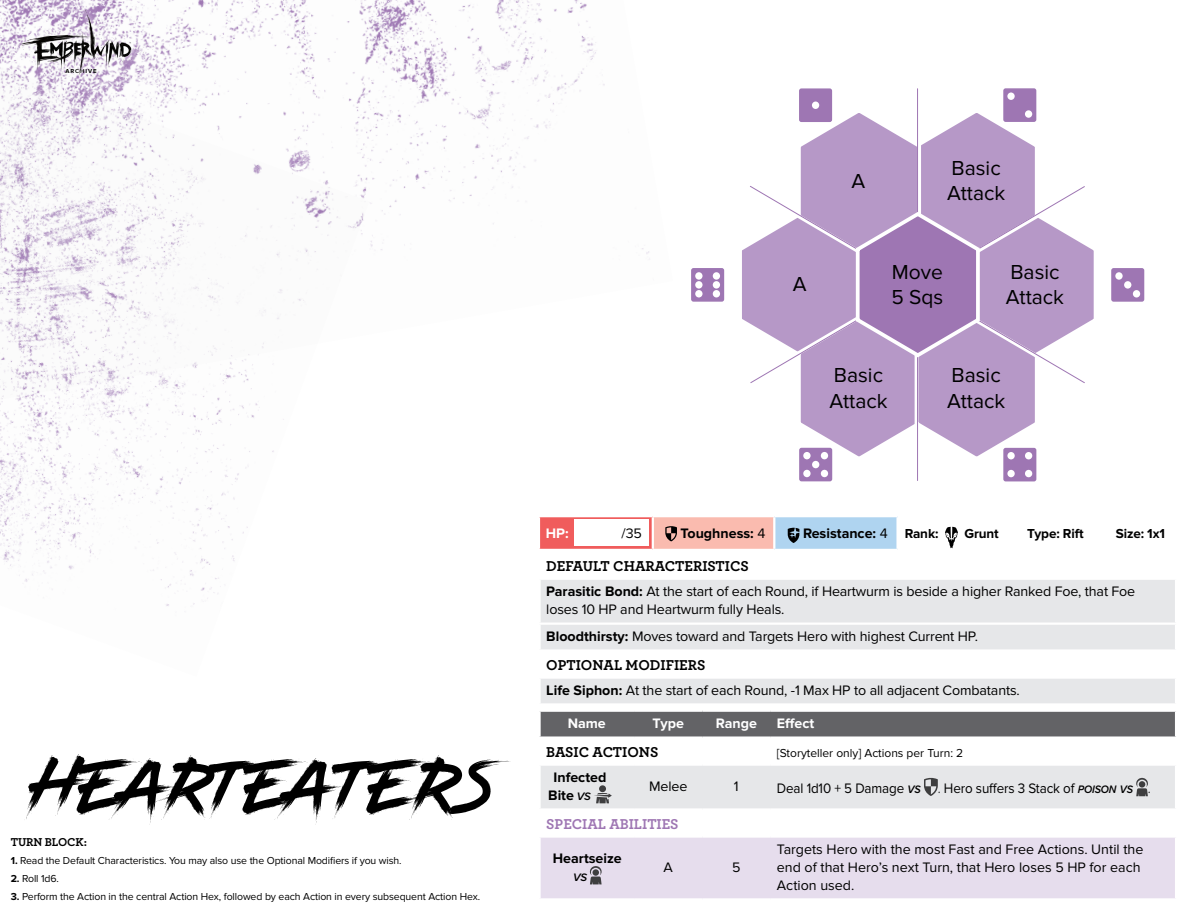
<style>
.page{position:relative;width:1188px;height:918px;background:#fff}
.page>*{position:absolute;margin:0;border:0;box-sizing:border-box;transform-origin:0 0}
.Hero_Name{font:75px "Kungfont";color:#000}
.t1{font:21px/25.2px "Proxima Nova";color:#000}
.Table_Info{font:700 15px "Archer";color:#000}
.Table_Info-2{font:700 15px "Archer";color:#9e76b3}
.Table_Name{font:14.25px "Proxima Nova";letter-spacing:-.01em;color:#000}
.Table_Info-3{font:14.25px "Proxima Nova";color:#000}
.Table_Name-2{font:700 14.25px/18px "Proxima Nova";color:#000}
.Table_Info-4{font:14.25px "Proxima Nova";color:#000;scale:.94 1}
.Table_Heading{font:700 14.25px "Proxima Nova";color:#fff}
.Table_Info_Centered{font:14.25px "Proxima Nova";letter-spacing:-.01em;color:#000}
.Table_Name-3{font:700 14.25px "Proxima Nova";color:#fff}
.t2{font:700 13.5px "Proxima Nova";letter-spacing:-.01em;color:#000}
.Table_Info-5{font:12px "Proxima Nova";color:#000}
.Table_Info-6{font:700 12px "Archer";letter-spacing:-.01em;color:#000}
.Table_Name-4{font:italic 600 11.25px "Proxima Nova";color:#000}
.Table_Info-7{font:10.5px "Proxima Nova";letter-spacing:-.01em;color:#000}
.Table_Info-8{font:700 6px "Proxima Nova";letter-spacing:.15em;color:#000}
.s1{font-weight:700}
.s2{font-weight:400}
.s3{font-weight:600;font-style:italic;font-size:11.25px}
.s4{color:#3e3e3f}
</style>
<div class="page">
<img style="left:0;top:0;width:650px;height:260px">
<img style="left:0;top:65px;width:369px;height:541px">
<div style="left:692px;top:269px;width:31px;height:32px;background:#9e76b3;border-radius:2px"></div>
<div style="left:691px;top:268px;width:33px;height:34px;border:1px solid #9e76b3;border-radius:2px"></div>
<div style="left:695px;top:272px;width:8px;height:8px;background:#fff;border-radius:50%"></div>
<div style="left:695px;top:290px;width:8px;height:7px;background:#fff;border-radius:50%"></div>
<div style="left:713px;top:272px;width:7px;height:8px;background:#fff;border-radius:50%"></div>
<div style="left:713px;top:290px;width:7px;height:7px;background:#fff;border-radius:50%"></div>
<div style="left:713px;top:281px;width:7px;height:8px;background:#fff;border-radius:50%"></div>
<div style="left:695px;top:281px;width:8px;height:8px;background:#fff;border-radius:50%"></div>
<div style="left:800px;top:449px;width:31px;height:32px;background:#9e76b3;border-radius:2px"></div>
<div style="left:799px;top:448px;width:33px;height:33px;border:1px solid #9e76b3;border-radius:2px"></div>
<div style="left:803px;top:470px;width:8px;height:7px;background:#fff;border-radius:50%"></div>
<div style="left:821px;top:470px;width:7px;height:7px;background:#fff;border-radius:50%"></div>
<div style="left:812px;top:461px;width:7px;height:7px;background:#fff;border-radius:50%"></div>
<div style="left:1004px;top:449px;width:32px;height:32px;background:#9e76b3;border-radius:2px"></div>
<div style="left:1003px;top:448px;width:33px;height:33px;border:1px solid #9e76b3;border-radius:2px"></div>
<div style="left:1007px;top:470px;width:8px;height:7px;background:#fff;border-radius:50%"></div>
<div style="left:1025px;top:470px;width:7px;height:7px;background:#fff;border-radius:50%"></div>
<div style="left:1112px;top:269px;width:32px;height:32px;background:#9e76b3;border-radius:2px"></div>
<div style="left:1111px;top:268px;width:33px;height:34px;border:1px solid #9e76b3;border-radius:2px"></div>
<div style="left:1115px;top:272px;width:8px;height:8px;background:#fff;border-radius:50%"></div>
<div style="left:1133px;top:290px;width:7px;height:8px;background:#fff;border-radius:50%"></div>
<div style="left:1124px;top:281px;width:7px;height:8px;background:#fff;border-radius:50%"></div>
<div style="left:1004px;top:89px;width:32px;height:32px;background:#9e76b3;border-radius:2px"></div>
<div style="left:1003px;top:88px;width:33px;height:34px;border:1px solid #9e76b3;border-radius:2px"></div>
<div style="left:1007px;top:92px;width:8px;height:8px;background:#fff;border-radius:50%"></div>
<div style="left:800px;top:89px;width:31px;height:32px;background:#9e76b3;border-radius:2px"></div>
<div style="left:799px;top:88px;width:33px;height:34px;border:1px solid #9e76b3;border-radius:2px"></div>
<div style="left:812px;top:102px;width:7px;height:7px;background:#fff;border-radius:50%"></div>
<hr style="left:917px;top:89px;width:1px;height:392px;background:#9e76b3">
<svg style="left:742px;top:105px;width:352px;height:359px"></svg>
<div style="left:541px;top:712px;width:634px;height:24px;background:#636366"></div>
<div style="left:541px;top:765px;width:634px;height:44px;background:#e6e7e9"></div>
<div style="left:540px;top:837px;width:635px;height:62px;background:#e6dded"></div>
<svg style="left:540px;top:517px;width:112px;height:32px;background:#f16c6c"></svg>
<div style="left:653px;top:516px;width:121px;height:34px;background:#fabbaf"></div>
<div style="left:774px;top:516px;width:124px;height:34px;background:#afd4f0"></div>
<hr style="left:653px;top:515px;width:121px;height:2px;background:#fff">
<hr style="left:774px;top:515px;width:124px;height:2px;background:#fff">
<hr style="left:896px;top:517px;width:3px;height:32px;background:#fff">
<hr style="left:653px;top:549px;width:121px;height:2px;background:#fff">
<hr style="left:652px;top:517px;width:2px;height:32px;background:#fff">
<hr style="left:773px;top:517px;width:2px;height:32px;background:#fff">
<hr style="left:774px;top:549px;width:124px;height:2px;background:#fff">
<svg style="left:665px;top:526px;width:12px;height:15px"></svg>
<svg style="left:788px;top:528px;width:11px;height:15px"></svg>
<svg style="left:945px;top:526px;width:13px;height:23px"></svg>
<div style="left:575px;top:520px;width:74px;height:26px;background:#fff"></div>
<svg style="left:541px;top:580px;width:634px;height:123px;fill:#e6e7e9"></svg>
<hr style="left:538px;top:676px;width:639px;height:3px;background:#fff">
<hr style="left:538px;top:623px;width:639px;height:2px;background:#fff">
<hr style="left:538px;top:649px;width:639px;height:3px;background:#fff">
<div style="left:4px;top:5px;width:164px;height:75px;background:#fff;opacity:.9"></div>
<img style="left:5px;top:7px;width:161px;height:71px">
<p class="Table_Info-8" style="left:65px;top:68px;width:32px">Archive</p>
<p class="t1" style="left:852px;top:169px;width:15px">A</p>
<p class="t1" style="left:947px;top:156px;width:60px">Basic<br>Attack</p>
<p class="t1" style="left:793px;top:272px;width:15px">A</p>
<p class="t1" style="left:892px;top:260px;width:53px">Move</p>
<p class="t1" style="left:891px;top:285px;width:53px">5 Sqs</p>
<p class="t1" style="left:1006px;top:260px;width:60px">Basic<br>Attack</p>
<p class="t1" style="left:829px;top:363px;width:60px">Basic<br>Attack</p>
<p class="t1" style="left:947px;top:363px;width:60px">Basic<br>Attack</p>
<p class="Hero_Name" style="left:31px;top:717px;width:470px">Hearteaters</p>
<p class="Table_Info-6" style="left:11px;top:833px;width:78px">TURN BLOCK:</p>
<p class="Table_Info-7" style="left:11px;top:855px;width:392px"><span class="s1">1.</span> Read the Default Characteristics. You may also use the Optional Modifiers if you wish.</p>
<p class="Table_Info-7" style="left:11px;top:873px;width:50px"><span class="s1">2.</span> Roll 1d6.</p>
<p class="Table_Info-7" style="left:11px;top:891px;width:471px"><span class="s1">3.</span> Perform the Action in the central Action Hex, followed by each Action in every subsequent Action Hex.</p>
<p class="Table_Name-3" style="left:546px;top:525px;width:24px">HP:</p>
<p class="Table_Name" style="left:622px;top:525px;width:22px">/35</p>
<p class="Table_Name-2" style="left:681px;top:525px;width:86px">Toughness: <span class="s2">4</span></p>
<p class="Table_Name-2" style="left:803px;top:524px;width:86px">Resistance: <span class="s2">4</span></p>
<p class="t2" style="left:905px;top:526px;width:35px">Rank:</p>
<p class="t2" style="left:964px;top:526px;width:36px">Grunt</p>
<p class="t2" style="left:1027px;top:525px;width:58px">Type: Rift</p>
<p class="t2" style="left:1116px;top:525px;width:51px">Size: 1x1</p>
<p class="Table_Info" style="left:546px;top:554px;width:204px">DEFAULT CHARACTERISTICS</p>
<p class="Table_Name" style="left:546px;top:583px;width:591px"><span class="s1">Parasitic Bond:</span> At the start of each Round, if Heartwurm is beside a higher Ranked Foe, that Foe</p>
<p class="Table_Name" style="left:546px;top:601px;width:240px">loses 10 HP and Heartwurm fully Heals.</p>
<p class="Table_Name" style="left:546px;top:628px;width:433px"><span class="s1">Bloodthirsty:</span> Moves toward and Targets Hero with highest Current HP.</p>
<p class="Table_Info" style="left:546px;top:653px;width:161px">OPTIONAL MODIFIERS</p>
<p class="Table_Name" style="left:546px;top:682px;width:475px"><span class="s1">Life Siphon:</span> At the start of each Round, -1 Max HP to all adjacent Combatants.</p>
<p class="Table_Heading" style="left:568px;top:715px;width:40px">Name</p>
<p class="Table_Heading" style="left:653px;top:715px;width:33px">Type</p>
<p class="Table_Heading" style="left:716px;top:715px;width:43px">Range</p>
<p class="Table_Heading" style="left:777px;top:715px;width:39px">Effect</p>
<p class="Table_Info" style="left:546px;top:740px;width:114px">BASIC ACTIONS</p>
<p class="Table_Info-5" style="left:777px;top:746px;width:188px">[Storyteller only] Actions per Turn: 2</p>
<p class="Table_Name-2" style="left:548px;top:768px;width:60px;text-indent:5px">Infected<br>Bite <span class="s3">VS</span></p>
<p class="Table_Info_Centered" style="left:649px;top:778px;width:40px">Melee</p>
<p class="Table_Info_Centered" style="left:734px;top:778px;width:6px">1</p>
<p class="Table_Info-4" style="left:777px;top:780px;width:399px">Deal 1d10 + 5 Damage <span class="s3">VS</span> <span class="s4">.</span> Hero suffers 3 Stack of <span class="s3">POISON VS</span> <span class="s4">.</span></p>
<p class="Table_Info-2" style="left:546px;top:812px;width:134px">SPECIAL ABILITIES</p>
<p class="Table_Name-2" style="left:553px;top:849px;width:70px">Heartseize</p>
<p class="Table_Name-4" style="left:573px;top:869px;width:16px">VS</p>
<p class="Table_Info-3" style="left:777px;top:841px;width:368px">Targets Hero with the most Fast and Free Actions. Until the</p>
<p class="Table_Info-3" style="left:777px;top:859px;width:365px">end of that Hero’s next Turn, that Hero loses 5 HP for each</p>
<p class="Table_Info-3" style="left:777px;top:877px;width:79px">Action used.</p>
<p class="Table_Info_Centered" style="left:664px;top:859px;width:11px">A</p>
<p class="Table_Info_Centered" style="left:732px;top:859px;width:10px">5</p>
</div>
